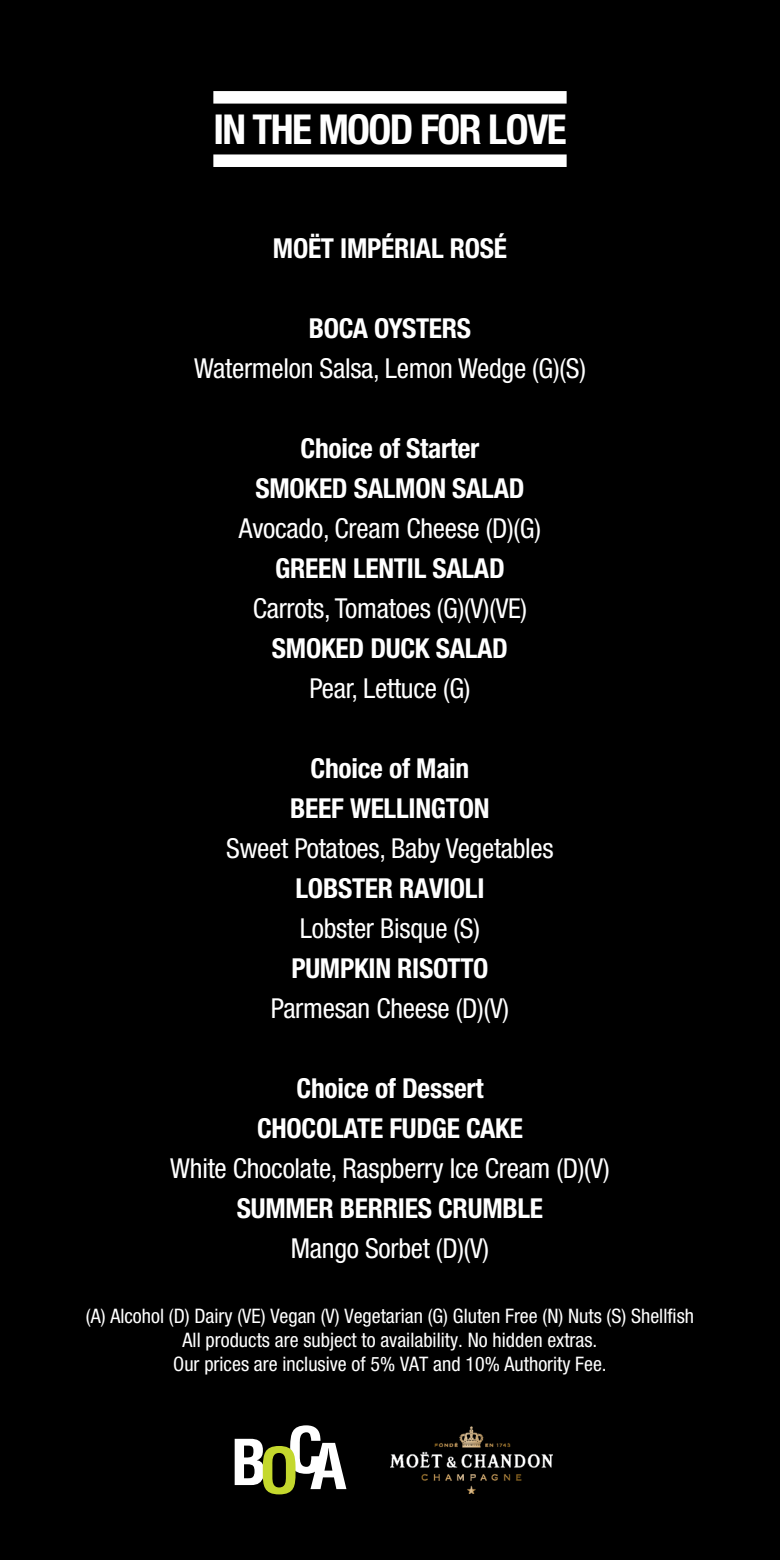
<style>
.page{position:relative;width:780px;height:1560px;background:#fff}
.page>*{position:absolute;margin:0;border:0;box-sizing:border-box;transform-origin:0 0}
.t1{font:700 condensed 41.25px "Helvetica Neue";letter-spacing:-.04em;color:#fff}
.t2{font:condensed 27.5px "Helvetica Neue";letter-spacing:-.01em;color:#fff}
.t3{font:700 condensed 27.5px "Helvetica Neue";letter-spacing:-.01em;color:#fff}
.t4{font:condensed 20px/24px "Helvetica Neue";color:#fff;text-align:center}
</style>
<div class="page">
<div style="left:0;top:0;width:780px;height:1559px;background:#000"></div>
<div style="left:213px;top:91px;width:353px;height:13px;background:#fff"></div>
<div style="left:213px;top:154px;width:353px;height:13px;background:#fff"></div>
<img style="left:390px;top:1426px;width:163px;height:67px">
<svg style="left:235px;top:1425px;width:111px;height:69px"></svg>
<p class="t1" style="left:213px;top:105px;width:355px">IN THE MOOD FOR LOVE</p>
<p class="t3" style="left:273px;top:231px;width:236px">MOËT IMPÉRIAL ROSÉ</p>
<p class="t3" style="left:309px;top:311px;width:164px">BOCA OYSTERS</p>
<p class="t2" style="left:194px;top:352px;width:393px">Watermelon Salsa, Lemon Wedge (G)(S)</p>
<p class="t3" style="left:300px;top:431px;width:180px">Choice of Starter</p>
<p class="t3" style="left:255px;top:471px;width:271px">SMOKED SALMON SALAD</p>
<p class="t2" style="left:239px;top:512px;width:304px">Avocado, Cream Cheese (D)(G)</p>
<p class="t3" style="left:275px;top:551px;width:231px">GREEN LENTIL SALAD</p>
<p class="t2" style="left:253px;top:592px;width:276px">Carrots, Tomatoes (G)(V)(VE)</p>
<p class="t3" style="left:272px;top:631px;width:237px">SMOKED DUCK SALAD</p>
<p class="t2" style="left:309px;top:672px;width:162px">Pear, Lettuce (G)</p>
<p class="t3" style="left:310px;top:751px;width:160px">Choice of Main</p>
<p class="t3" style="left:290px;top:791px;width:201px">BEEF WELLINGTON</p>
<p class="t2" style="left:226px;top:832px;width:329px">Sweet Potatoes, Baby Vegetables</p>
<p class="t3" style="left:295px;top:871px;width:190px">LOBSTER RAVIOLI</p>
<p class="t2" style="left:300px;top:912px;width:182px">Lobster Bisque (S)</p>
<p class="t3" style="left:291px;top:951px;width:199px">PUMPKIN RISOTTO</p>
<p class="t2" style="left:271px;top:992px;width:240px">Parmesan Cheese (D)(V)</p>
<p class="t3" style="left:296px;top:1071px;width:188px">Choice of Dessert</p>
<p class="t3" style="left:257px;top:1111px;width:267px">CHOCOLATE FUDGE CAKE</p>
<p class="t2" style="left:170px;top:1152px;width:441px">White Chocolate, Raspberry Ice Cream (D)(V)</p>
<p class="t3" style="left:237px;top:1191px;width:308px">SUMMER BERRIES CRUMBLE</p>
<p class="t2" style="left:291px;top:1232px;width:200px">Mango Sorbet (D)(V)</p>
<p class="t4" style="left:86px;top:1303px;width:609px">(A) Alcohol (D) Dairy (VE) Vegan (V) Vegetarian (G) Gluten Free (N) Nuts (S) Shellfish</p>
<p class="t4" style="left:173px;top:1327px;width:435px">All products are subject to availability. No hidden extras.<br>Our prices are inclusive of 5% VAT and 10% Authority Fee.</p>
</div>
